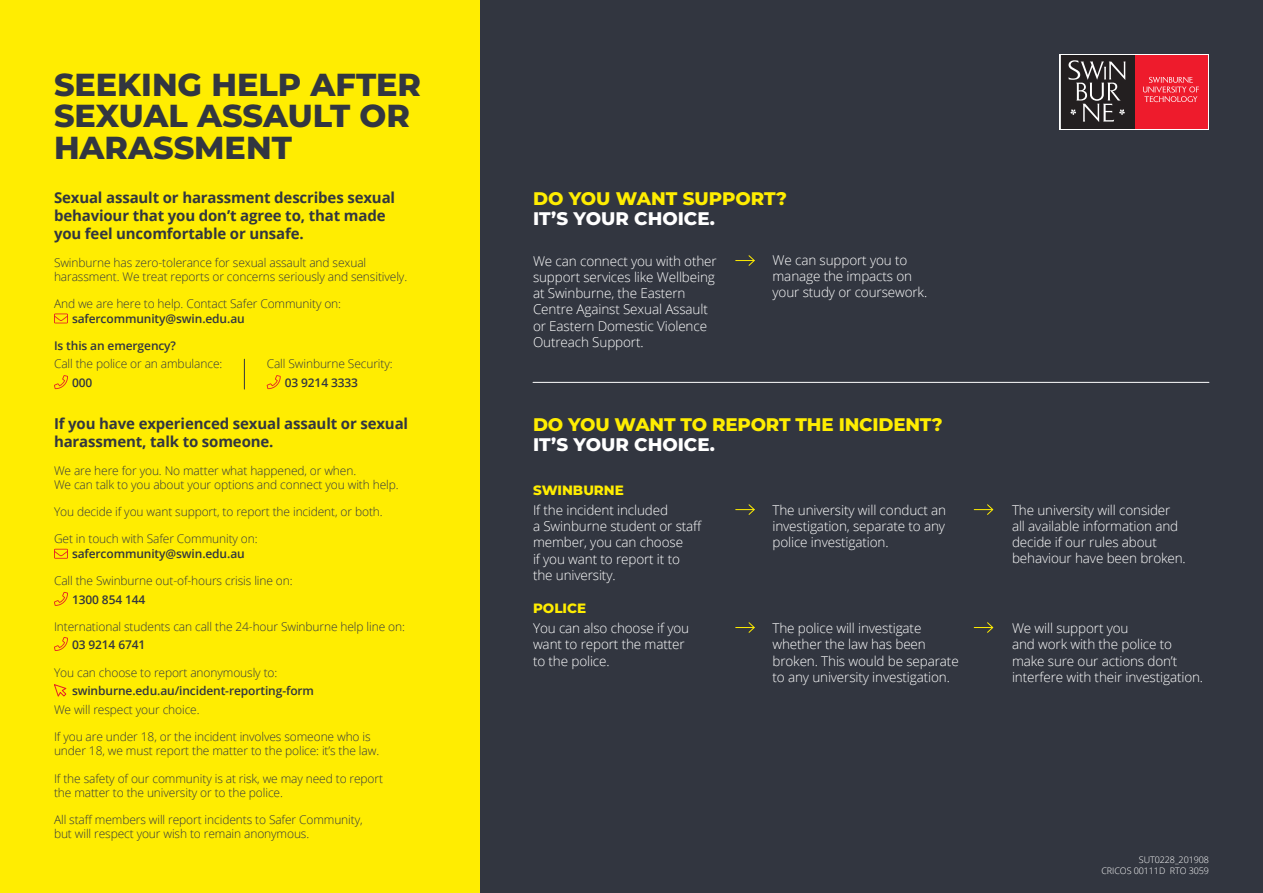
<style>
.page{position:relative;width:1263px;height:893px;background:#323640}
.page>*{position:absolute;margin:0;border:0;box-sizing:border-box;transform-origin:0 0}
.t1{font:800 31.8px/31.8px "Montserrat";color:#323640}
.t2{font:800 18.3px "Montserrat";letter-spacing:-.01em;color:#ffed01}
.t3{font:800 18.3px "Montserrat";color:#fff}
.t4{font:700 15px/18px "Open Sans";letter-spacing:-.01em;color:#323640}
.t5{font:300 13.5px/16.2px "Open Sans";letter-spacing:-.01em;color:#fff}
.t6{font:800 13.5px "Montserrat";color:#ffed01}
.t7{font:300 12px/14.4px "Open Sans";letter-spacing:-.01em;color:#323640}
.t8{font:600 12px "Open Sans";letter-spacing:-.01em;color:#323640}
.t9{font:300 9px/10.8px "Open Sans";letter-spacing:-.01em;color:#fff;text-align:right}
</style>
<div class="page">
<div style="left:0;top:0;width:479px;height:893px;background:#ffed01"></div>
<hr style="left:533px;top:382px;width:676px;height:1px;background:#fff">
<svg style="left:736px;top:255px;width:19px;height:11px"></svg>
<svg style="left:736px;top:504px;width:19px;height:11px"></svg>
<svg style="left:736px;top:622px;width:19px;height:11px"></svg>
<svg style="left:974px;top:504px;width:20px;height:11px"></svg>
<svg style="left:974px;top:622px;width:20px;height:11px"></svg>
<svg style="left:54px;top:375px;width:14px;height:14px"></svg>
<svg style="left:54px;top:592px;width:14px;height:14px"></svg>
<svg style="left:54px;top:637px;width:14px;height:14px"></svg>
<svg style="left:267px;top:375px;width:14px;height:14px"></svg>
<svg style="left:54px;top:313px;width:14px;height:10px"></svg>
<svg style="left:54px;top:549px;width:14px;height:10px"></svg>
<hr style="left:244px;top:359px;width:1px;height:30px;background:#323640">
<svg style="left:1060px;top:54px;width:148px;height:75px"></svg>
<svg style="left:1061px;top:55px;width:147px;height:74px"></svg>
<svg style="left:54px;top:684px;width:13px;height:13px"></svg>
<h1 class="t1" style="left:54px;top:67px;width:369px">SEEKING HELP AFTER<br>SEXUAL ASSAULT OR<br>HARASSMENT</h1>
<p class="t4" style="left:54px;top:189px;width:343px">Sexual assault or harassment describes sexual behaviour that you don’t agree to, that made you feel uncomfortable or unsafe.</p>
<p class="t7" style="left:54px;top:255px;width:355px">Swinburne has zero-tolerance for sexual assault and sexual harassment. We treat reports or concerns seriously and sensitively.</p>
<p class="t7" style="left:54px;top:296px;width:289px">And we are here to help. Contact Safer Community on:</p>
<p class="t8" style="left:72px;top:310px;width:174px">safercommunity@swin.edu.au</p>
<p class="t8" style="left:54px;top:337px;width:124px">Is this an emergency?</p>
<p class="t7" style="left:54px;top:356px;width:170px">Call the police or an ambulance:</p>
<p class="t8" style="left:72px;top:374px;width:22px">000</p>
<p class="t4" style="left:54px;top:415px;width:356px">If you have experienced sexual assault or sexual harassment, talk to someone.</p>
<p class="t7" style="left:54px;top:463px;width:346px">We are here for you. No matter what happened, or when.<br>We can talk to you about your options and connect you with help.</p>
<p class="t7" style="left:54px;top:504px;width:330px">You decide if you want support, to report the incident, or both.</p>
<p class="t7" style="left:54px;top:531px;width:205px">Get in touch with Safer Community on:</p>
<p class="t8" style="left:72px;top:545px;width:174px">safercommunity@swin.edu.au</p>
<p class="t7" style="left:54px;top:573px;width:240px">Call the Swinburne out-of-hours crisis line on:</p>
<p class="t8" style="left:72px;top:591px;width:75px">1300 854 144</p>
<p class="t7" style="left:54px;top:619px;width:352px">International students can call the 24-hour Swinburne help line on:</p>
<p class="t8" style="left:72px;top:637px;width:75px">03 9214 6741</p>
<p class="t7" style="left:54px;top:665px;width:225px">You can choose to report anonymously to:</p>
<p class="t8" style="left:72px;top:682px;width:244px">swinburne.edu.au/incident-reporting-form</p>
<p class="t7" style="left:54px;top:702px;width:147px">We will respect your choice.</p>
<p class="t7" style="left:54px;top:729px;width:327px">If you are under 18, or the incident involves someone who is under 18, we must report the matter to the police: it’s the law.</p>
<p class="t7" style="left:54px;top:771px;width:331px">If the safety of our community is at risk, we may need to report the matter to the university or to the police.</p>
<p class="t7" style="left:54px;top:812px;width:310px">All staff members will report incidents to Safer Community, but will respect your wish to remain anonymous.</p>
<p class="t7" style="left:267px;top:356px;width:127px">Call Swinburne Security:</p>
<p class="t8" style="left:285px;top:374px;width:75px">03 9214 3333</p>
<h2 class="t2" style="left:533px;top:185px;width:256px">DO YOU WANT SUPPORT?</h2>
<h2 class="t3" style="left:533px;top:205px;width:183px">IT’S YOUR CHOICE.</h2>
<p class="t5" style="left:533px;top:252px;width:185px">We can connect you with other support services like Wellbeing at Swinburne, the Eastern<br>Centre Against Sexual Assault or Eastern Domestic Violence<br>Outreach Support.</p>
<p class="t5" style="left:772px;top:251px;width:156px">We can support you to manage the impacts on your study or coursework.</p>
<h2 class="t2" style="left:533px;top:411px;width:411px">DO YOU WANT TO REPORT THE INCIDENT?</h2>
<h2 class="t3" style="left:533px;top:431px;width:183px">IT’S YOUR CHOICE.</h2>
<p class="t6" style="left:533px;top:480px;width:92px">SWINBURNE</p>
<p class="t5" style="left:533px;top:502px;width:171px">If the incident included<br>a Swinburne student or staff member, you can choose<br>if you want to report it to the university.</p>
<p class="t5" style="left:772px;top:501px;width:175px;text-align:justify">The university will conduct an investigation, separate to any police investigation.</p>
<p class="t5" style="left:1012px;top:501px;width:175px">The university will consider all available information and decide if our rules about behaviour have been broken.</p>
<p class="t6" style="left:533px;top:598px;width:55px">POLICE</p>
<p class="t5" style="left:533px;top:620px;width:158px">You can also choose if you want to report the matter to the police.</p>
<p class="t5" style="left:772px;top:620px;width:188px">The police will investigate whether the law has been broken. This would be separate to any university investigation.</p>
<p class="t5" style="left:1012px;top:620px;width:193px">We will support you<br>and work with the police to make sure our actions don’t interfere with their investigation.</p>
<p class="t9" style="left:1101px;top:855px;width:109px">SUT0228_201908<br>CRICOS 00111D RTO 3059</p>
</div>
